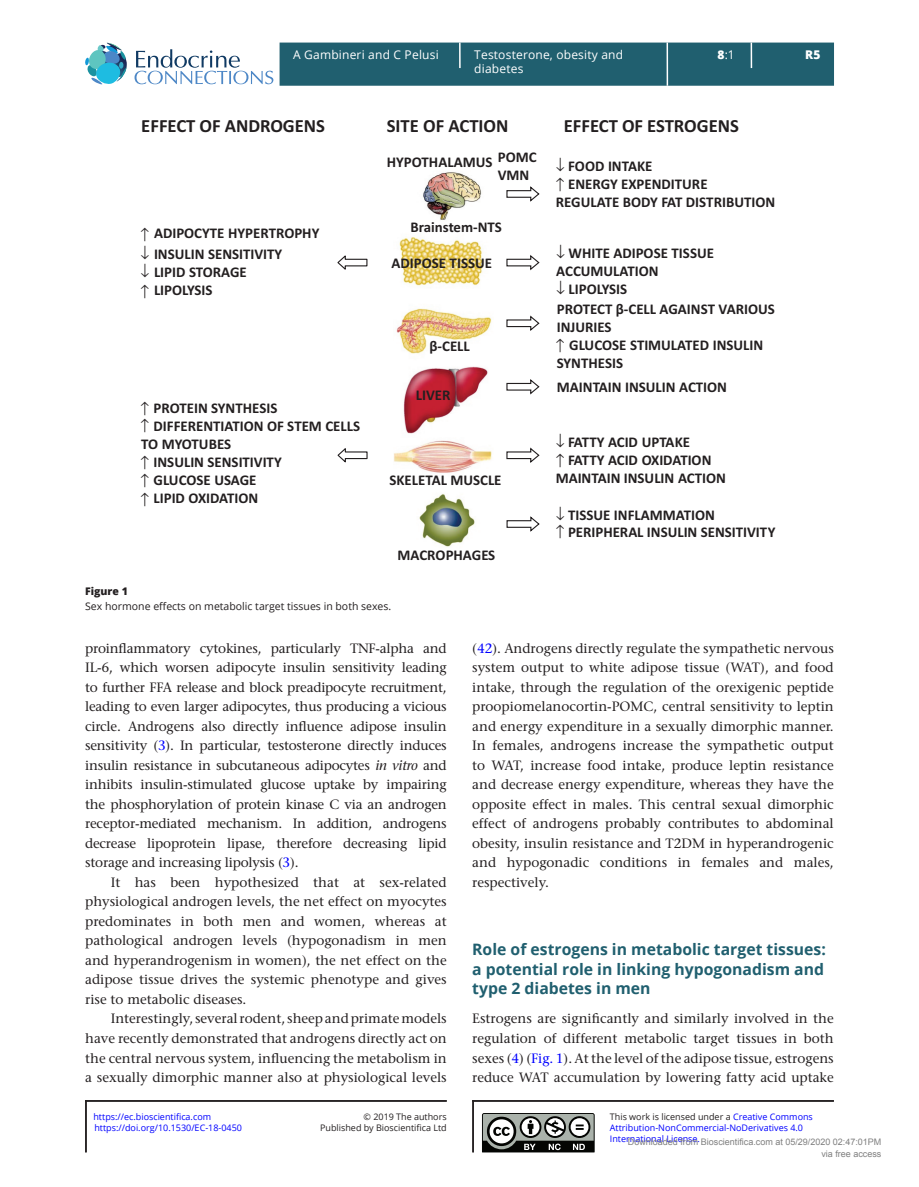
<style>
.page{position:relative;width:919px;height:1187px;background:#fff}
.page>*{position:absolute;margin:0;border:0;box-sizing:border-box;transform-origin:0 0}
.t1{font:700 18.6px "Calibri";color:#231f20}
.t2{font:700 15.75px/19.5px "Open Sans";color:#205f6f;text-align:justify}
.t3{font:700 14.85px/18px "Calibri";color:#231f20}
.TXI{font:500 13.5px/19.5px "Stone Serif Std";color:#231f20;text-align:justify}
.TXT{font:500 13.5px/19.5px "Stone Serif Std";color:#231f20;text-align:justify}
.t4{font:12px/14.7px "Open Sans";letter-spacing:.015em;color:#fff}
.t5{font:800 12px "Open Sans";color:#fff}
.FC{font:10.5px "Open Sans";color:#231f20}
.FC-2{font:800 10.5px "Open Sans";color:#231f20}
.t6{font:9px/11.2px "Open Sans";color:#00f}
.t7{font:9px/12px "Arial";color:#808080;text-align:right}
.t8{font:9px/11.6px "Open Sans";color:#231f20;text-align:right}
.s1{font-weight:800}
.s2{color:#00f}
.s3{font-style:italic}
.s4{color:#231f20}
</style>
<div class="page">
<svg style="left:134px;top:49px;width:139px;height:35px"></svg>
<svg style="left:85px;top:43px;width:42px;height:41px"></svg>
<div style="left:279px;top:43px;width:555px;height:43px;background:#205f6f;border:2px solid #205f6f"></div>
<hr style="left:750px;top:43px;width:2px;height:25px;background:#fff">
<hr style="left:666px;top:43px;width:2px;height:43px;background:#fff">
<svg style="left:459px;top:43px;width:1px;height:25px"></svg>
<img style="left:394px;top:172px;width:98px;height:375px">
<svg style="left:337px;top:255px;width:31px;height:15px"></svg>
<svg style="left:506px;top:255px;width:34px;height:16px"></svg>
<svg style="left:506px;top:186px;width:34px;height:16px"></svg>
<svg style="left:506px;top:315px;width:34px;height:16px"></svg>
<svg style="left:506px;top:379px;width:34px;height:16px"></svg>
<svg style="left:506px;top:447px;width:34px;height:16px"></svg>
<svg style="left:506px;top:516px;width:34px;height:16px"></svg>
<svg style="left:337px;top:448px;width:31px;height:15px"></svg>
<svg style="left:482px;top:1113px;width:113px;height:40px"></svg>
<hr style="left:85px;top:1100px;width:361px;height:1px;background:#231f20">
<hr style="left:85px;top:1100px;width:2px;height:52px;background:#231f20">
<hr style="left:472px;top:1100px;width:361px;height:1px;background:#231f20">
<hr style="left:472px;top:1100px;width:2px;height:52px;background:#231f20">
<p class="t4" style="left:293px;top:46px;width:147px">A Gambineri and C Pelusi</p>
<p class="t4" style="left:474px;top:46px;width:150px">Testosterone, obesity and diabetes</p>
<p class="t4" style="left:717px;top:46px;width:19px"><span class="s1">8</span>:1</p>
<p class="t5" style="left:805px;top:45px;width:17px">R5</p>
<p class="t1" style="left:141px;top:114px;width:185px">EFFECT OF ANDROGENS</p>
<p class="t3" style="left:154px;top:224px;width:167px">ADIPOCYTE HYPERTROPHY</p>
<p class="t3" style="left:140px;top:245px;width:143px">➢ INSULIN SENSITIVITY</p>
<p class="t3" style="left:154px;top:263px;width:94px;text-indent:-14px">➢ LIPID STORAGE<br>LIPOLYSIS</p>
<p class="t3" style="left:153px;top:399px;width:125px">PROTEIN SYNTHESIS</p>
<p class="t3" style="left:153px;top:417px;width:208px">DIFFERENTIATION OF STEM CELLS</p>
<p class="t3" style="left:141px;top:435px;width:91px">TO MYOTUBES</p>
<p class="t3" style="left:153px;top:453px;width:130px">INSULIN SENSITIVITY</p>
<p class="t3" style="left:153px;top:470px;width:104px">GLUCOSE USAGE</p>
<p class="t3" style="left:153px;top:488px;width:106px">LIPID OXIDATION</p>
<p class="t1" style="left:387px;top:114px;width:123px">SITE OF ACTION</p>
<p class="t1" style="left:563px;top:114px;width:177px">EFFECT OF ESTROGENS</p>
<p class="t3" style="left:497px;top:155px;width:40px;line-height:13.2px;text-indent:-111px">HYPOTHALAMUS POMC<br>VMN</p>
<p class="t3" style="left:556px;top:157px;width:98px">➢ FOOD INTAKE</p>
<p class="t3" style="left:556px;top:175px;width:221px;text-indent:12px">ENERGY EXPENDITURE<br>REGULATE BODY FAT DISTRIBUTION</p>
<p class="t3" style="left:410px;top:218px;width:93px">Brainstem-NTS</p>
<p class="t3" style="left:391px;top:254px;width:102px">ADIPOSE TISSUE</p>
<p class="t3" style="left:429px;top:337px;width:42px">β-CELL</p>
<p class="t3" style="left:416px;top:386px;width:36px">LIVER</p>
<p class="t3" style="left:389px;top:470px;width:113px">SKELETAL MUSCLE</p>
<p class="t3" style="left:397px;top:546px;width:99px">MACROPHAGES</p>
<p class="t3" style="left:556px;top:244px;width:159px">➢ WHITE ADIPOSE TISSUE<br>ACCUMULATION</p>
<p class="t3" style="left:556px;top:280px;width:72px">➢ LIPOLYSIS</p>
<p class="t3" style="left:557px;top:300px;width:219px">PROTECT β-CELL AGAINST VARIOUS</p>
<p class="t3" style="left:557px;top:318px;width:56px">INJURIES</p>
<p class="t3" style="left:569px;top:336px;width:195px">GLUCOSE STIMULATED INSULIN</p>
<p class="t3" style="left:557px;top:354px;width:68px">SYNTHESIS</p>
<p class="t3" style="left:557px;top:378px;width:172px">MAINTAIN INSULIN ACTION</p>
<p class="t3" style="left:555px;top:433px;width:136px">➢ FATTY ACID UPTAKE</p>
<p class="t3" style="left:568px;top:451px;width:145px">FATTY ACID OXIDATION</p>
<p class="t3" style="left:555px;top:469px;width:172px">MAINTAIN INSULIN ACTION</p>
<p class="t3" style="left:568px;top:505px;width:209px;text-indent:-12px">➢ TISSUE INFLAMMATION<br>PERIPHERAL INSULIN SENSITIVITY</p>
<p class="FC-2" style="left:85px;top:583px;width:44px">Figure 1</p>
<p class="FC" style="left:85px;top:598px;width:307px">Sex hormone effects on metabolic target tissues in both sexes.</p>
<p class="TXI" style="left:85px;top:638px;width:363px">proinflammatory cytokines, particularly TNF-alpha and IL-6, which worsen adipocyte insulin sensitivity leading to further FFA release and block preadipocyte recruitment, leading to even larger adipocytes, thus producing a vicious circle. Androgens also directly influence adipose insulin sensitivity (<span class="s2">3</span>). In particular, testosterone directly induces insulin resistance in subcutaneous adipocytes <span class="s3">in vitro</span> and inhibits insulin-stimulated glucose uptake by impairing the phosphorylation of protein kinase C via an androgen receptor-mediated mechanism. In addition, androgens decrease lipoprotein lipase, therefore decreasing lipid storage and increasing lipolysis (<span class="s2">3</span>).</p>
<p class="TXI" style="left:85px;top:872px;width:363px;text-indent:26px">It has been hypothesized that at sex-related physiological androgen levels, the net effect on myocytes predominates in both men and women, whereas at pathological androgen levels (hypogonadism in men and hyperandrogenism in women), the net effect on the adipose tissue drives the systemic phenotype and gives rise to metabolic diseases.</p>
<p class="TXI" style="left:85px;top:1008px;width:363px;text-indent:26px">Interestingly, several rodent, sheep and primate models have recently demonstrated that androgens directly act on the central nervous system, influencing the metabolism in a sexually dimorphic manner also at physiological levels</p>
<p class="t6" style="left:93px;top:1110px;width:119px">https://ec.bioscientifica.com</p>
<p class="t8" style="left:320px;top:1110px;width:128px">© 2019 The authors<br>Published by Bioscientifica Ltd</p>
<p class="t6" style="left:94px;top:1122px;width:149px">https://doi.org/10.1530/EC-18-0450</p>
<p class="TXI" style="left:472px;top:638px;width:363px">(<span class="s2">42</span>). Androgens directly regulate the sympathetic nervous system output to white adipose tissue (WAT), and food intake, through the regulation of the orexigenic peptide proopiomelanocortin-POMC, central sensitivity to leptin and energy expenditure in a sexually dimorphic manner.<br>In females, androgens increase the sympathetic output to WAT, increase food intake, produce leptin resistance and decrease energy expenditure, whereas they have the opposite effect in males. This central sexual dimorphic effect of androgens probably contributes to abdominal obesity, insulin resistance and T2DM in hyperandrogenic and hypogonadic conditions in females and males, respectively.</p>
<h1 class="t2" style="left:472px;top:939px;width:355px">Role of estrogens in metabolic target tissues: a potential role in linking hypogonadism and type 2 diabetes in men</h1>
<p class="TXT" style="left:472px;top:1008px;width:363px">Estrogens are significantly and similarly involved in the regulation of different metabolic target tissues in both sexes (<span class="s2">4</span>) (<span class="s2">Fig. 1</span>). At the level of the adipose tissue, estrogens reduce WAT accumulation by lowering fatty acid uptake</p>
<p class="t6" style="left:610px;top:1110px;width:204px"><span class="s4">This work is licensed under a</span> Creative Commons<br>Attribution-NonCommercial-NoDerivatives 4.0<br>International License.</p>
<p class="t7" style="left:627px;top:1136px;width:255px">Downloaded from Bioscientifica.com at 05/29/2020 02:47:01PM via free access</p>
</div>
